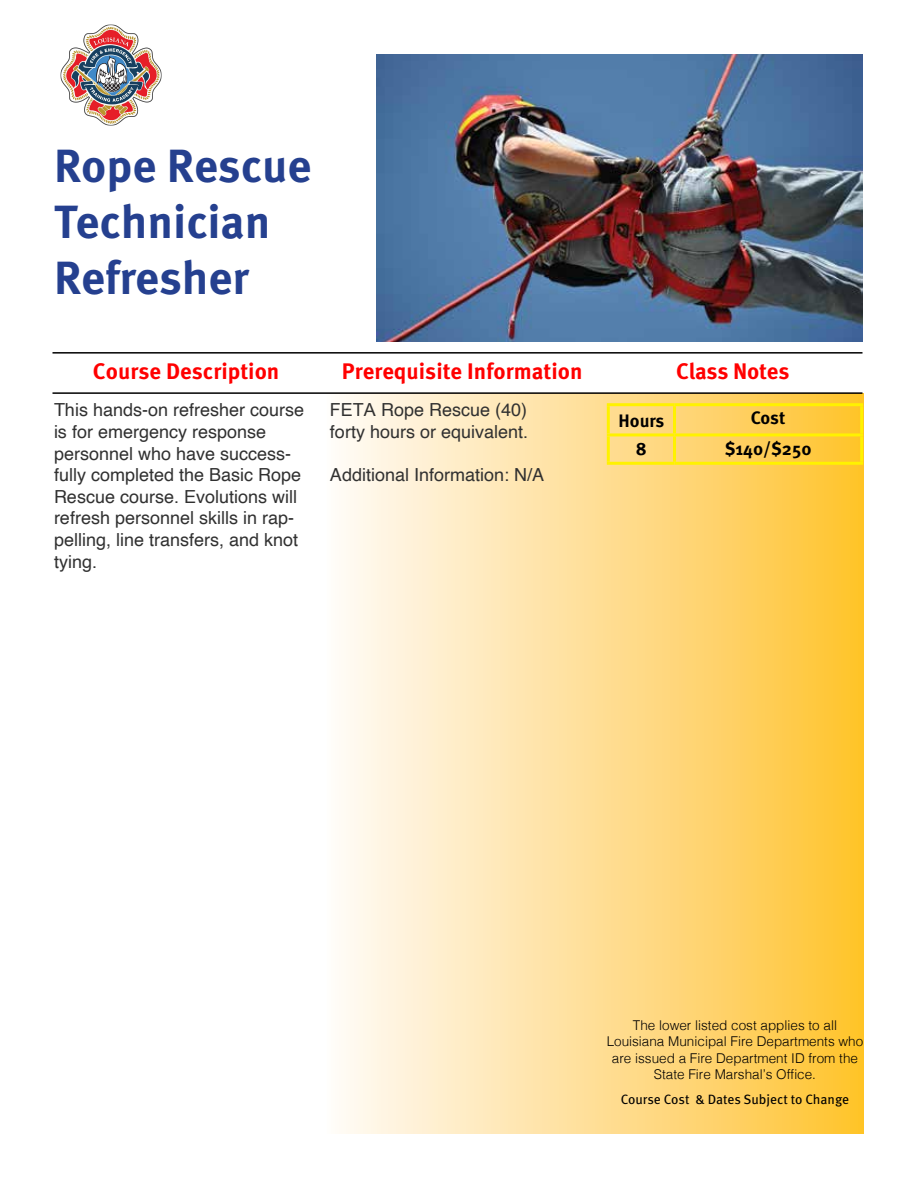
<style>
.page{position:relative;width:918px;height:1188px;background:#fff}
.page>*{position:absolute;margin:0;border:0;box-sizing:border-box;transform-origin:0 0}
.t1{font:700 46.5px/55.8px "Meta OT";letter-spacing:-.005em;color:#25408f}
.t2{font:700 22.5px "Meta OT";color:#f00}
.t3{font:18px/21.6px "Helvetica";color:#313131}
.t4{font:700 18px "Meta OT";letter-spacing:-.005em;color:#000}
.t5{font:300 13.5px/16.2px "Helvetica";color:#000;text-align:center}
.t6{font:13.5px "Meta OT";letter-spacing:-.005em;color:#000}
.s1{font-family:"Arial"}
</style>
<div class="page">
<div style="left:326px;top:394px;width:538px;height:740px;background:linear-gradient(to right,#fffbfb,#ffc330)"></div>
<hr style="left:607px;top:403px;width:68px;height:3px;background:#fff200">
<hr style="left:607px;top:406px;width:3px;height:27px;background:#fff200">
<hr style="left:675px;top:403px;width:188px;height:3px;background:#fff200">
<hr style="left:673px;top:406px;width:3px;height:27px;background:#fff200">
<hr style="left:860px;top:406px;width:3px;height:27px;background:#fff200">
<hr style="left:607px;top:433px;width:68px;height:3px;background:#fff200">
<hr style="left:607px;top:436px;width:3px;height:26px;background:#fff200">
<hr style="left:675px;top:433px;width:188px;height:3px;background:#fff200">
<hr style="left:673px;top:436px;width:3px;height:26px;background:#fff200">
<hr style="left:860px;top:436px;width:3px;height:26px;background:#fff200">
<hr style="left:607px;top:462px;width:68px;height:3px;background:#fff200">
<hr style="left:675px;top:462px;width:188px;height:3px;background:#fff200">
<hr style="left:52px;top:392px;width:810px;height:2px;background:#000">
<hr style="left:52px;top:352px;width:810px;height:2px;background:#000">
<img style="left:377px;top:54px;width:485px;height:288px">
<img style="left:60px;top:25px;width:101px;height:101px">
<h1 class="t1" style="left:54px;top:138px;width:259px">Rope Rescue<br>Technician<br>Refresher</h1>
<p class="t2" style="left:93px;top:357px;width:188px">Course Description</p>
<p class="t2" style="left:342px;top:357px;width:242px">Prerequisite Information</p>
<p class="t2" style="left:676px;top:357px;width:115px">Class Notes</p>
<p class="t3" style="left:54px;top:400px;width:252px">This hands-on refresher course is for emergency response personnel who have success&shy;fully completed the Basic Rope<br>Rescue course. Evolutions will refresh personnel skills in rap&shy;pelling, line transfers, and knot tying.</p>
<p class="t3" style="left:330px;top:400px;width:200px"><span class="s1">FETA</span> Rope Rescue (40) forty hours or equivalent.</p>
<p class="t3" style="left:330px;top:465px;width:216px">Additional Information: N/A</p>
<p class="t4" style="left:619px;top:409px;width:47px">Hours</p>
<p class="t4" style="left:751px;top:407px;width:36px">Cost</p>
<p class="t4" style="left:636px;top:437px;width:12px">8</p>
<p class="t4" style="left:725px;top:437px;width:88px">$140/$250</p>
<p class="t5" style="left:607px;top:1016px;width:258px">The lower listed cost applies to all Louisiana Municipal Fire Departments who are issued a Fire Department ID from the State Fire Marshal’s Office.</p>
<p class="t6" style="left:621px;top:1091px;width:230px">Course Cost &amp; Dates Subject to Change</p>
</div>
